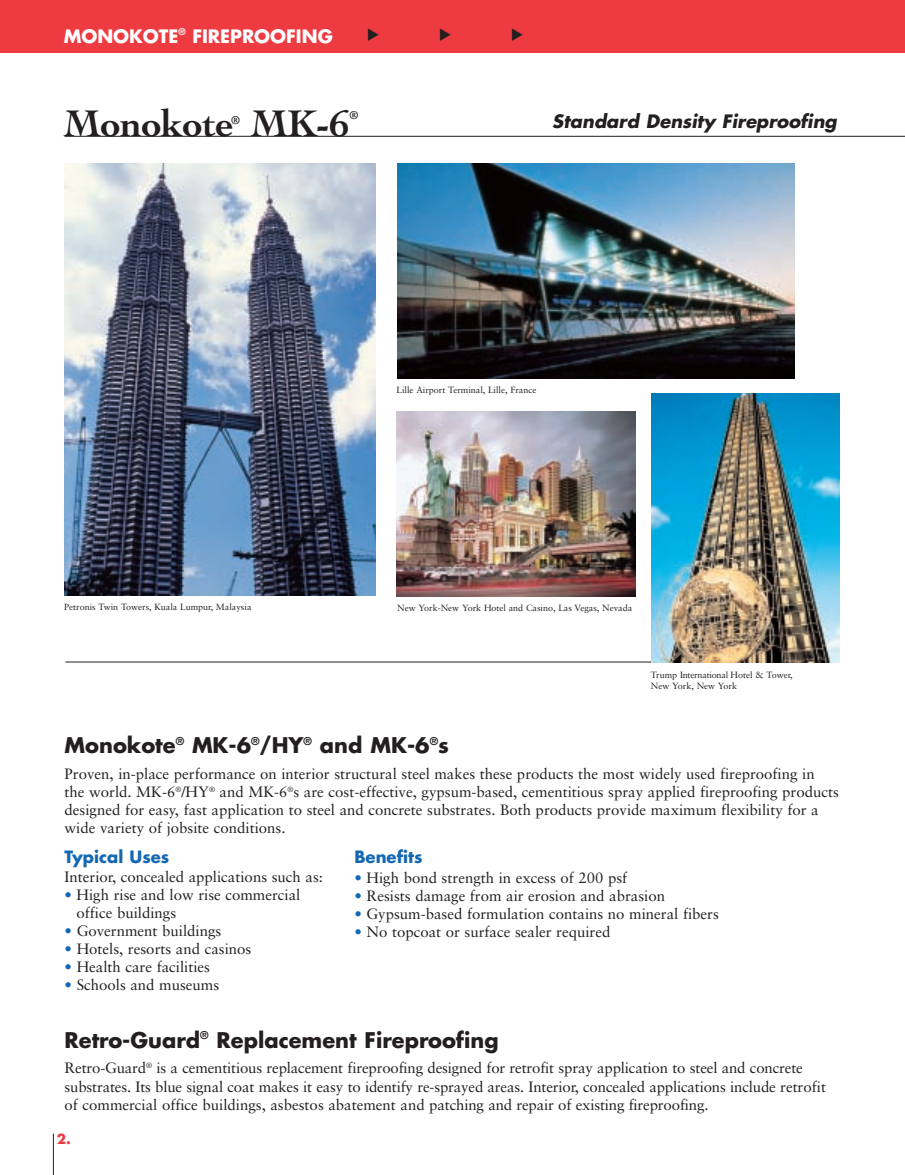
<style>
.page{position:relative;width:905px;height:1175px;background:#fff}
.page>*{position:absolute;margin:0;border:0;box-sizing:border-box;transform-origin:0 0}
.t1{font:700 39px "Cochin";letter-spacing:-.01em;color:#231f20}
.t2{font:700 21px "Futura";color:#231f20}
.t3{font:italic 700 18px "Futura";color:#231f20}
.t4{font:700 18px "Futura";color:#fff}
.t5{font:700 16.5px "Futura";color:#1468b3}
.t6{font:15px/18px "Sabon";color:#231f20}
.t7{font:700 13.5px "Futura";color:#ee3a41}
.t8{font:700 12px "Cochin";color:#231f20}
.t9{font:9px/10.8px "Sabon";color:#231f20}
.s1{color:#1468b3}
</style>
<div class="page">
<hr style="left:65px;top:661px;width:594px;height:1px;background:#231f20">
<img style="left:396px;top:411px;width:239px;height:185px">
<hr style="left:65px;top:136px;width:839px;height:1px;background:#231f20">
<img style="left:397px;top:163px;width:397px;height:215px">
<img style="left:64px;top:163px;width:311px;height:433px">
<div style="left:0;top:0;width:904px;height:53px;background:#ee3a41"></div>
<img style="left:651px;top:393px;width:188px;height:269px">
<hr style="left:53px;top:1133px;width:1px;height:41px;background:#231f20">
<p class="t4" style="left:64px;top:28px;width:270px">MONOKOTE<sup>®</sup> FIREPROOFING</p>
<h1 class="t1" style="left:64px;top:109px;width:287px">Monokote MK-6</h1>
<p class="t8" style="left:349px;top:111px;width:11px">®</p>
<p class="t8" style="left:231px;top:115px;width:11px">®</p>
<p class="t3" style="left:552px;top:113px;width:286px">Standard Density Fireproofing</p>
<p class="t9" style="left:396px;top:385px;width:141px">Lille Airport Terminal, Lille, France</p>
<p class="t9" style="left:64px;top:602px;width:189px">Petronis Twin Towers, Kuala Lumpur, Malaysia</p>
<p class="t9" style="left:397px;top:603px;width:236px">New York-New York Hotel and Casino, Las Vegas, Nevada</p>
<p class="t9" style="left:651px;top:670px;width:143px">Trump International Hotel &amp; Tower,<br>New York, New York</p>
<h2 class="t2" style="left:65px;top:736px;width:386px">Monokote<sup>®</sup> MK-6<sup>®</sup>/HY<sup>®</sup> and MK-6<sup>®</sup>s</h2>
<p class="t6" style="left:65px;top:766px;width:775px">Proven, in-place performance on interior structural steel makes these products the most widely used fireproofing in<br>the world. MK-6<sup>®</sup>/HY<sup>®</sup> and MK-6<sup>®</sup>s are cost-effective, gypsum-based, cementitious spray applied fireproofing products designed for easy, fast application to steel and concrete substrates. Both products provide maximum flexibility for a wide variety of jobsite conditions.</p>
<p class="t5" style="left:65px;top:849px;width:106px">Typical Uses</p>
<p class="t6" style="left:65px;top:869px;width:260px">Interior, concealed applications such as:</p>
<p class="t6" style="left:77px;top:887px;width:225px;text-indent:-12px"><span class="s1">•</span> High rise and low rise commercial office buildings</p>
<p class="t6" style="left:65px;top:923px;width:158px"><span class="s1">•</span> Government buildings</p>
<p class="t6" style="left:65px;top:941px;width:188px"><span class="s1">•</span> Hotels, resorts and casinos</p>
<p class="t6" style="left:65px;top:959px;width:147px"><span class="s1">•</span> Health care facilities</p>
<p class="t6" style="left:65px;top:977px;width:156px"><span class="s1">•</span> Schools and museums</p>
<h2 class="t2" style="left:65px;top:1030px;width:435px">Retro-Guard<sup>®</sup> Replacement Fireproofing</h2>
<p class="t6" style="left:65px;top:1060px;width:762px">Retro-Guard<sup>®</sup> is a cementitious replacement fireproofing designed for retrofit spray application to steel and concrete substrates. Its blue signal coat makes it easy to identify re-sprayed areas. Interior, concealed applications include retrofit of commercial office buildings, asbestos abatement and patching and repair of existing fireproofing.</p>
<p class="t5" style="left:354px;top:849px;width:69px">Benefits</p>
<p class="t6" style="left:354px;top:869px;width:274px"><span class="s1">•</span> High bond strength in excess of 200 psf</p>
<p class="t6" style="left:354px;top:887px;width:312px"><span class="s1">•</span> Resists damage from air erosion and abrasion</p>
<p class="t6" style="left:354px;top:905px;width:366px"><span class="s1">•</span> Gypsum-based formulation contains no mineral fibers</p>
<p class="t6" style="left:354px;top:923px;width:257px"><span class="s1">•</span> No topcoat or surface sealer required</p>
<p class="t7" style="left:57px;top:1132px;width:15px">2.</p>
</div>
